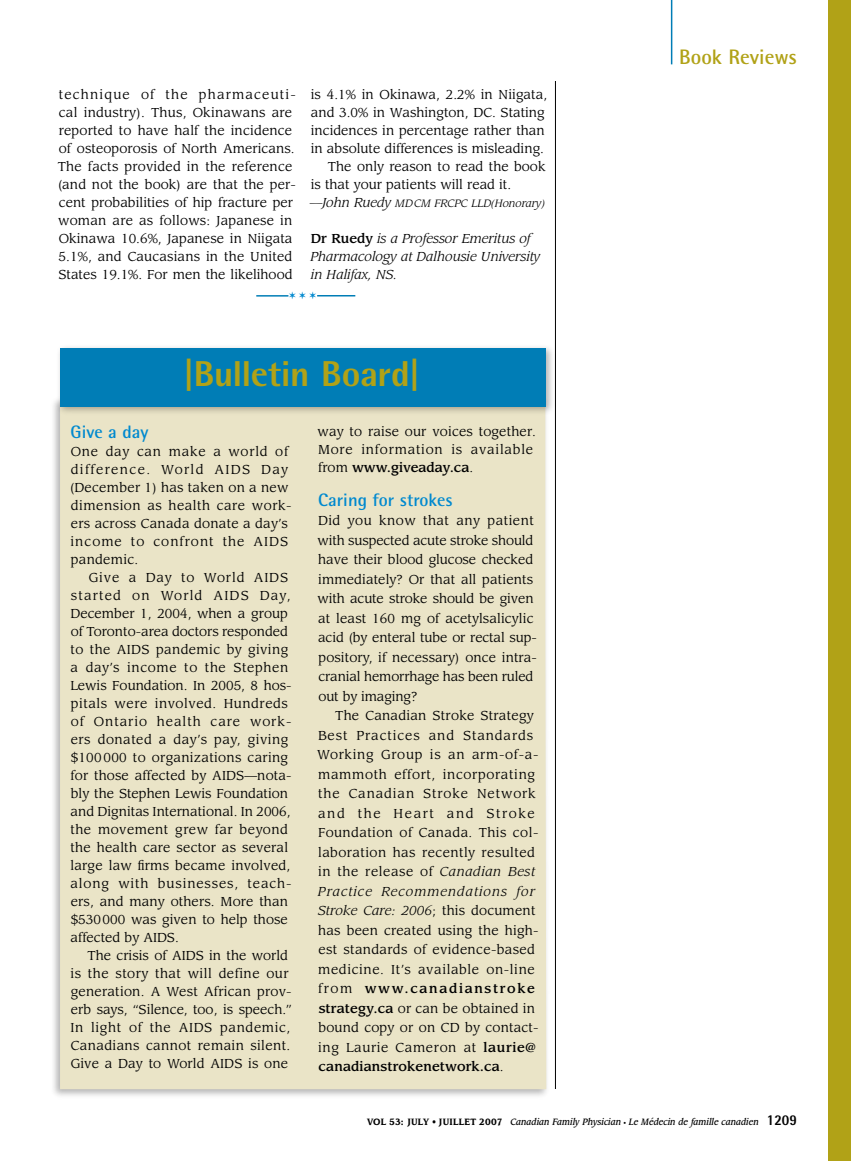
<style>
.page{position:relative;width:851px;height:1161px;background:#fff}
.page>*{position:absolute;margin:0;border:0;box-sizing:border-box;transform-origin:0 0}
.t1{font:800 36px "Rotis Semi Sans Std";letter-spacing:-.01em;color:#b1a217}
.t2{font:700 21px "Rotis Semi Sans Std";color:#b1a217}
.t3{font:700 18px "Rotis Semi Sans Std";color:#0089cf}
.t4{font:12.75px/18px "Leawood Std";letter-spacing:.015em;color:#000}
.t5{font:12.75px/19.5px "Leawood Std";letter-spacing:.035em;color:#000}
.t6{font:12.75px/19.5px "Leawood Std";letter-spacing:-.005em;color:#000}
.t7{font:12.75px/18px "Leawood Std";letter-spacing:.04em;color:#000}
.t8{font:italic 12.75px/18px "Leawood Std";color:#000}
.t9{font:12.75px/18px "Leawood Std";letter-spacing:.06em;color:#000}
.t10{font:italic 10.5px "Leawood Std";color:#000}
.t11{font:10.5px "Zapf Dingbats";color:#0089cf}
.t12{font:italic 500 9px "Leawood Std";color:#000;scale:.9 1}
.s1{font-size:12.75px}
.s2{font-weight:500;font-style:normal}
.s3{font-weight:500}
.s4{font-style:italic}
.s5{font-weight:700;font-style:normal}
.s6{font-style:normal;font-size:6px}
.s7{font-family:"Rotis Semi Sans Std";font-weight:800;font-style:normal;font-size:15px}
</style>
<div class="page">
<div style="left:828px;top:0;width:22px;height:1161px;background:#b1a217"></div>
<hr style="left:670px;top:0;width:2px;height:64px;background:#007db6">
<div style="left:50px;top:394px;width:501px;height:705px;background:#000;opacity:.3"></div>
<div style="left:60px;top:417px;width:486px;height:672px;background:#eae4c7"></div>
<div style="left:55px;top:343px;width:501px;height:74px;background:#000;opacity:.3"></div>
<div style="left:60px;top:348px;width:485px;height:58px;background:#007db6"></div>
<hr style="left:256px;top:295px;width:32px;height:2px;background:#007db6">
<hr style="left:317px;top:295px;width:38px;height:2px;background:#007db6">
<hr style="left:555px;top:81px;width:1px;height:1008px;background:#000">
<p class="t4" style="left:58px;top:86px;width:240px">technique of the pharmaceuti&shy;cal industry). Thus, Okinawans are reported to have half the incidence of osteoporosis of North Americans.<br>The facts provided in the reference (and not the book) are that the per&shy;cent probabilities of hip fracture per woman are as follows: Japanese in Okinawa 10.6%, Japanese in Niigata 5.1%, and Caucasians in the United States 19.1%. For men the likelihood</p>
<p class="t4" style="left:311px;top:86px;width:238px">is 4.1% in Okinawa, 2.2% in Niigata,</p>
<p class="t4" style="left:311px;top:104px;width:235px">and 3.0% in Washington, DC. Stating</p>
<p class="t4" style="left:311px;top:122px;width:235px">incidences in percentage rather than</p>
<p class="t4" style="left:311px;top:140px;width:235px">in absolute differences is misleading.</p>
<p class="t4" style="left:328px;top:158px;width:219px">The only reason to read the book</p>
<p class="t4" style="left:311px;top:176px;width:202px">is that your patients will read it.</p>
<p class="t10" style="left:310px;top:197px;width:236px"><span class="s1">—John Ruedy</span> MDCM FRCPC LLD(Honorary)</p>
<p class="t8" style="left:310px;top:230px;width:231px"><span class="s2">Dr Ruedy</span> is a Professor Emeritus of<br>Pharmacology at Dalhousie University in Halifax, NS.</p>
<p class="t11" style="left:289px;top:291px;width:29px">✶ ✶ ✶</p>
<h1 class="t1" style="left:183px;top:351px;width:239px">|Bulletin Board|</h1>
<h3 class="t3" style="left:71px;top:421px;width:79px">Give a day</h3>
<p class="t7" style="left:70px;top:443px;width:223px">One day can make a world of difference. World AIDS Day (December 1) has taken on a new dimension as health care work&shy;ers across Canada donate a day’s income to confront the AIDS pandemic.</p>
<p class="t4" style="left:70px;top:569px;width:223px;text-indent:18px">Give a Day to World AIDS started on World AIDS Day,<br>December 1, 2004, when a group of Toronto-area doctors responded to the AIDS pandemic by giving a day’s income to the Stephen<br>Lewis Foundation. In 2005, 8 hos&shy;pitals were involved. Hundreds of Ontario health care work&shy;ers donated a day’s pay, giving $100000 to organizations caring for those affected by AIDS—nota&shy;bly the Stephen Lewis Foundation and Dignitas International. In 2006, the movement grew far beyond the health care sector as several large law firms became involved, along with businesses, teach&shy;ers, and many others. More than $530000 was given to help those affected by AIDS.</p>
<p class="t4" style="left:70px;top:947px;width:223px;text-indent:17px">The crisis of AIDS in the world is the story that will define our generation. A West African prov&shy;erb says, “Silence, too, is speech.”<br>In light of the AIDS pandemic,<br>Canadians cannot remain silent.<br>Give a Day to World AIDS is one</p>
<p class="t9" style="left:317px;top:423px;width:220px">way to raise our voices together.<br>More information is available from <span class="s3">www.giveaday.ca</span>.</p>
<h3 class="t3" style="left:318px;top:489px;width:136px">Caring for strokes</h3>
<p class="t6" style="left:317px;top:511px;width:221px">Did you know that any patient with suspected acute stroke should have their blood glucose checked immediately? Or that all patients with acute stroke should be given at least 160 mg of acetylsalicylic acid (by enteral tube or rectal sup&shy;pository, if necessary) once intra&shy;cranial hemorrhage has been ruled out by imaging?</p>
<p class="t5" style="left:317px;top:706px;width:223px;text-indent:18px">The Canadian Stroke Strategy<br>Best Practices and Standards<br>Working Group is an arm-of-a&shy;mammoth effort, incorporating the Canadian Stroke Network and the Heart and Stroke<br>Foundation of Canada. This col&shy;laboration has recently resulted in the release of <span class="s4">Canadian Best<br>Practice Recommendations for<br>Stroke Care: 2006</span>; this document has been created using the high&shy;est standards of evidence-based medicine. It’s available on-line from <span class="s3">www.canadianstroke strategy.ca</span> or can be obtained in bound copy or on CD by contact&shy;ing Laurie Cameron at <span class="s3">laurie@ canadianstrokenetwork.ca</span>.</p>
<h2 class="t2" style="left:679px;top:44px;width:119px">Book Reviews</h2>
<p class="t12" style="left:367px;top:1116px;width:479px"><span class="s5">VOL 53: JULY • JUILLET 2007</span> Canadian Family Physician <span class="s6">•</span> Le Médecin de famille canadien <span class="s7">1209</span></p>
</div>
